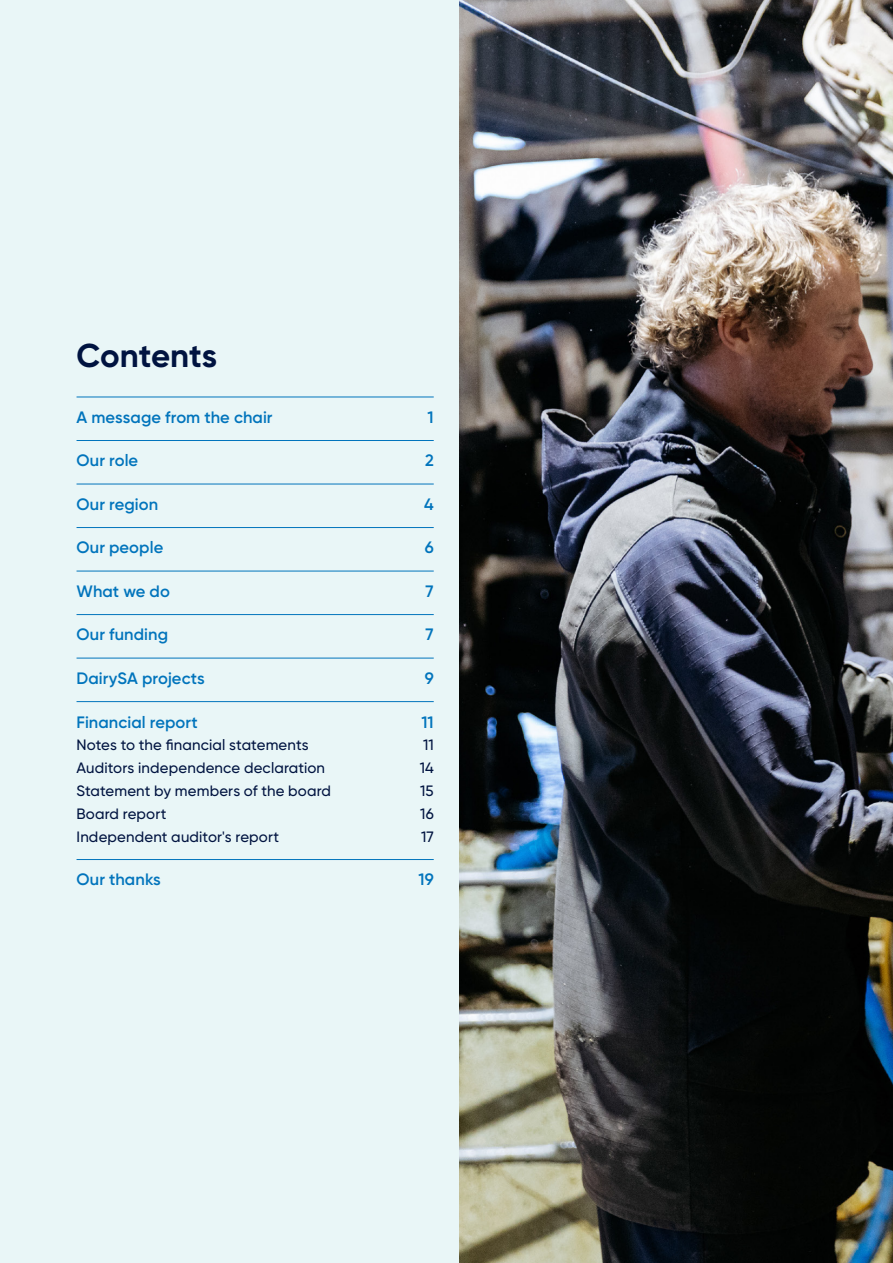
<style>
.page{position:relative;width:893px;height:1263px;background:#fff}
.page>*{position:absolute;margin:0;border:0;box-sizing:border-box;transform-origin:0 0}
.Section_heading_02{font:700 33px "Gilroy";letter-spacing:-.005em;color:#001340}
.t1{font:600 16.5px "Gilroy";letter-spacing:.005em;color:#0174bc}
.t2{font:500 15px "Gilroy";letter-spacing:.01em;color:#001340}
</style>
<div class="page">
<img style="left:459px;top:0;width:434px;height:1263px">
<div style="left:0;top:0;width:459px;height:1263px;background:#e9f6f7"></div>
<hr style="left:77px;top:397px;width:357px;height:1px;background:#0174bc">
<hr style="left:77px;top:440px;width:357px;height:1px;background:#0174bc">
<hr style="left:77px;top:484px;width:357px;height:1px;background:#0174bc">
<hr style="left:77px;top:527px;width:357px;height:1px;background:#0174bc">
<hr style="left:77px;top:571px;width:357px;height:1px;background:#0174bc">
<hr style="left:77px;top:614px;width:357px;height:1px;background:#0174bc">
<hr style="left:77px;top:658px;width:357px;height:1px;background:#0174bc">
<hr style="left:77px;top:701px;width:357px;height:1px;background:#0174bc">
<hr style="left:77px;top:859px;width:357px;height:1px;background:#0174bc">
<p class="Section_heading_02" style="left:77px;top:334px;width:142px">Contents</p>
<p class="t1" style="left:77px;top:407px;width:198px">A message from the chair</p>
<p class="t1" style="left:428px;top:407px;width:8px">1</p>
<p class="t1" style="left:77px;top:450px;width:63px">Our role</p>
<p class="t1" style="left:425px;top:450px;width:10px">2</p>
<p class="t1" style="left:77px;top:494px;width:83px">Our region</p>
<p class="t1" style="left:424px;top:494px;width:11px">4</p>
<p class="t1" style="left:77px;top:537px;width:88px">Our people</p>
<p class="t1" style="left:425px;top:537px;width:10px">6</p>
<p class="t1" style="left:77px;top:581px;width:95px">What we do</p>
<p class="t1" style="left:426px;top:581px;width:10px">7</p>
<p class="t1" style="left:77px;top:624px;width:93px">Our funding</p>
<p class="t1" style="left:426px;top:624px;width:10px">7</p>
<p class="t1" style="left:77px;top:668px;width:130px">DairySA projects</p>
<p class="t1" style="left:425px;top:668px;width:10px">9</p>
<p class="t1" style="left:77px;top:711px;width:123px">Financial report</p>
<p class="t1" style="left:422px;top:711px;width:14px">11</p>
<p class="t2" style="left:77px;top:736px;width:234px">Notes to the financial statements</p>
<p class="t2" style="left:423px;top:736px;width:12px">11</p>
<p class="t2" style="left:77px;top:759px;width:250px">Auditors independence declaration</p>
<p class="t2" style="left:420px;top:759px;width:16px">14</p>
<p class="t2" style="left:77px;top:782px;width:256px">Statement by members of the board</p>
<p class="t2" style="left:420px;top:782px;width:15px">15</p>
<p class="t2" style="left:77px;top:804px;width:91px">Board report</p>
<p class="t2" style="left:420px;top:804px;width:15px">16</p>
<p class="t2" style="left:77px;top:827px;width:204px">Independent auditor's report</p>
<p class="t2" style="left:421px;top:827px;width:14px">17</p>
<p class="t1" style="left:77px;top:869px;width:86px">Our thanks</p>
<p class="t1" style="left:419px;top:869px;width:17px">19</p>
</div>
